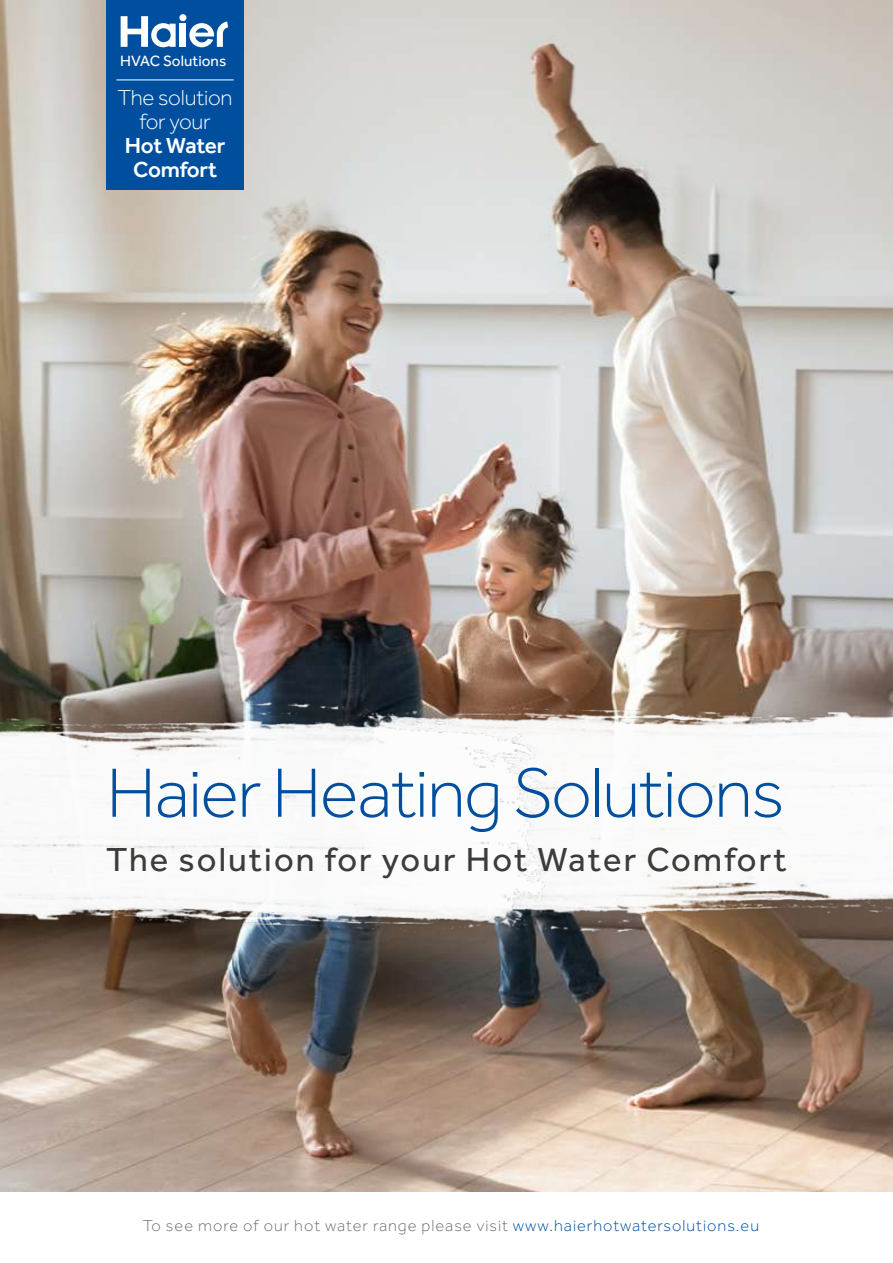
<style>
.page{position:relative;width:893px;height:1263px;background:#fff}
.page>*{position:absolute;margin:0;border:0;box-sizing:border-box;transform-origin:0 0}
.t1{font:300 72px "Effra";letter-spacing:-.02em;color:#004f9f}
.t2{font:34.5px "Effra";letter-spacing:.06em;color:#3c3c3b}
.t3{font:300 22.5px/24px "Effra";letter-spacing:-.01em;color:#fff;text-align:center}
.t4{font:500 22.5px/24px "Effra";letter-spacing:-.01em;color:#fff;text-align:center}
.t5{font:300 16.5px "Effra";letter-spacing:.06em;color:#706f6f}
.t6{font:15.45px "Effra";color:#fff}
.s1{color:#004f9f}
</style>
<div class="page">
<img style="left:0;top:0;width:893px;height:1192px">
<img style="left:313px;top:678px;width:580px;height:297px">
<img style="left:0;top:676px;width:565px;height:297px">
<div style="left:106px;top:0;width:138px;height:189px;background:#004f9f"></div>
<div style="left:180px;top:24px;width:6px;height:23px;background:#fff"></div>
<div style="left:179px;top:14px;width:7px;height:7px;background:#fff;border-radius:50%"></div>
<svg style="left:121px;top:16px;width:55px;height:31px"></svg>
<svg style="left:189px;top:21px;width:39px;height:26px"></svg>
<hr style="left:116px;top:80px;width:118px;height:1px;background:#fff">
<p class="t6" style="left:120px;top:52px;width:108px">HVAC Solutions</p>
<h3 class="t3" style="left:118px;top:85px;width:117px">The solution for your</h3>
<h3 class="t4" style="left:125px;top:133px;width:102px">Hot Water<br>Comfort</h3>
<h1 class="t1" style="left:106px;top:752px;width:680px">Haier Heating Solutions</h1>
<h2 class="t2" style="left:106px;top:839px;width:682px">The solution for your Hot Water Comfort</h2>
<p class="t5" style="left:143px;top:1216px;width:618px">To see more of our hot water range please visit <span class="s1">www.haierhotwatersolutions.eu</span></p>
</div>
